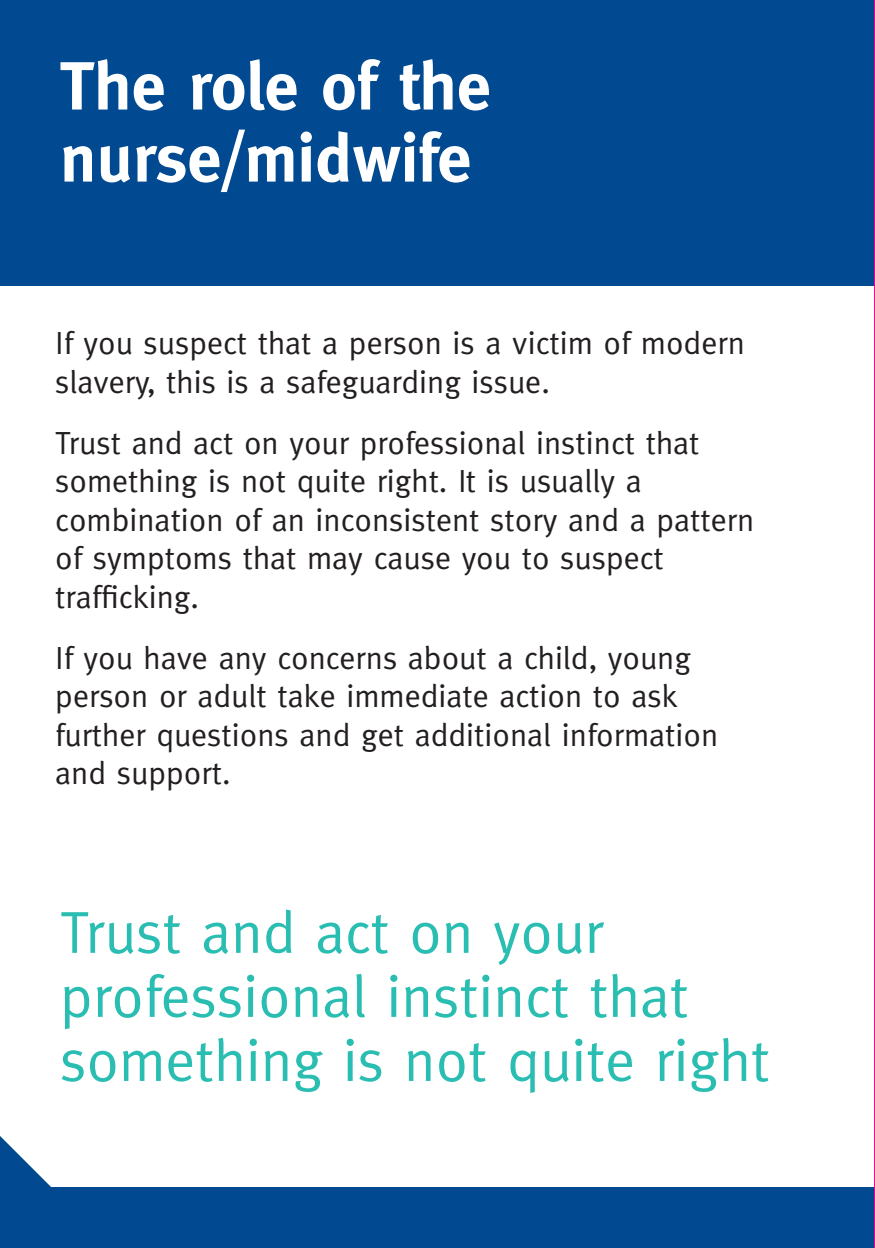
<style>
.page{position:relative;width:875px;height:1248px;background:#fff}
.page>*{position:absolute;margin:0;border:0;box-sizing:border-box;transform-origin:0 0}
.t1{font:700 68px/72px "Meta";color:#fff}
.t2{font:59.2px/64px "Meta";color:#2abdb1}
.t3{font:32px/38.4px "Meta";color:#231f20}
</style>
<div class="page">
<div style="left:0;top:1187px;width:874px;height:60px;background:#014990"></div>
<div style="left:0;top:0;width:874px;height:285px;background:#014990"></div>
<svg style="left:0;top:1136px;width:51px;height:51px"></svg>
<hr style="left:873px;top:0;width:1px;height:1247px;background:#ed028c">
<h1 class="t1" style="left:60px;top:50px;width:432px">The role of the nurse/midwife</h1>
<p class="t3" style="left:55px;top:323px;width:690px">If you suspect that a person is a victim of modern slavery, this is a safeguarding issue.</p>
<p class="t3" style="left:55px;top:423px;width:700px">Trust and act on your professional instinct that something is not quite right. It is usually a combination of an inconsistent story and a pattern of symptoms that may cause you to suspect trafficking.</p>
<p class="t3" style="left:55px;top:638px;width:664px">If you have any concerns about a child, young person or adult take immediate action to ask further questions and get additional information and support.</p>
<h2 class="t2" style="left:60px;top:899px;width:711px">Trust and act on your professional instinct that something is not quite right</h2>
</div>
